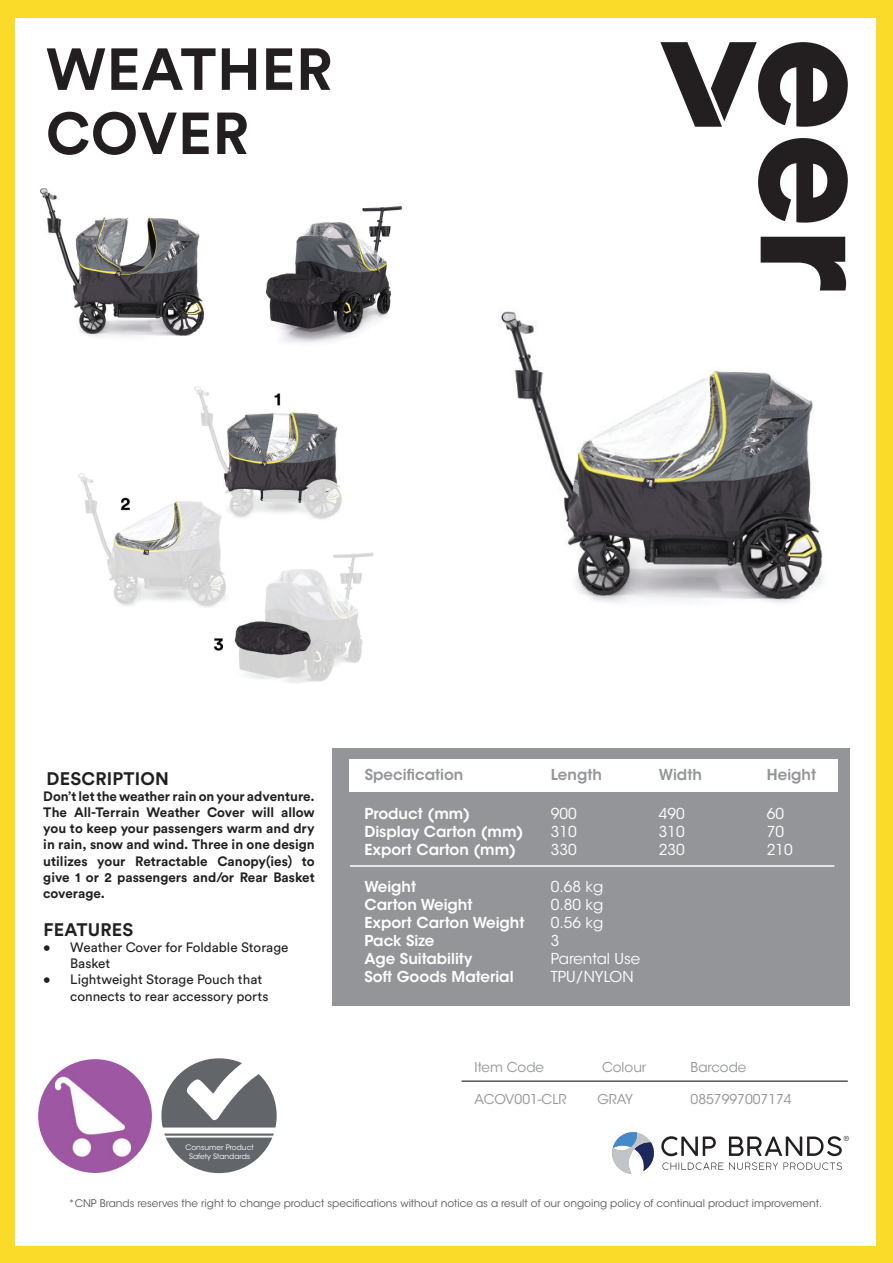
<style>
.page{position:relative;width:893px;height:1263px;background:#fadb29}
.page>*{position:absolute;margin:0;border:0;box-sizing:border-box;transform-origin:0 0}
.t1{font:700 58.5px/64.2px "Circular Std";letter-spacing:.01em;color:#231f20}
.t2{font:700 18px "Circular Std";letter-spacing:.01em;color:#231f20}
.t3{font:600 15px/18px "ITC Avant Garde Std";color:#fff}
.t4{font:15px/18px "ITC Avant Garde Std";color:#fff}
.t5{font:600 15px "ITC Avant Garde Std";color:#939598}
.t6{font:700 13.5px/16.2px "Circular Std";color:#231f20;text-align:justify}
.t7{font:13.5px/16.2px "Circular Std";color:#231f20}
.t8{font:13.5px "ITC Avant Garde Std";color:#939598}
.t9{font:10.5px "ITC Avant Garde Std";color:#57585a}
.t10{font:7.5px/9px "ITC Avant Garde Std";color:#fff;text-align:center}
</style>
<div class="page">
<div style="left:15px;top:18px;width:861px;height:1227px;background:#fff"></div>
<svg style="left:661px;top:1136px;width:55px;height:20px"></svg>
<svg style="left:662px;top:1162px;width:61px;height:8px"></svg>
<svg style="left:729px;top:1162px;width:113px;height:8px"></svg>
<svg style="left:729px;top:1136px;width:120px;height:20px"></svg>
<svg style="left:612px;top:1132px;width:42px;height:42px"></svg>
<hr style="left:462px;top:1080px;width:386px;height:2px;background:#57585a">
<div style="left:332px;top:748px;width:518px;height:258px;background:#939598"></div>
<hr style="left:350px;top:865px;width:484px;height:2px;background:#fff">
<div style="left:350px;top:759px;width:488px;height:33px;background:#fff"></div>
<div style="left:161px;top:1058px;width:116px;height:115px;background:#62656a;border-radius:50%"></div>
<div style="left:161px;top:1127px;width:116px;height:6px;background:#fff"></div>
<hr style="left:161px;top:1136px;width:116px;height:1px;background:#fff">
<svg style="left:185px;top:1058px;width:77px;height:62px"></svg>
<img style="left:38px;top:1059px;width:114px;height:114px;border-radius:57px">
<svg style="left:660px;top:42px;width:188px;height:85px"></svg>
<svg style="left:758px;top:138px;width:90px;height:85px"></svg>
<svg style="left:761px;top:237px;width:85px;height:53px"></svg>
<img style="left:501px;top:311px;width:323px;height:293px">
<img style="left:265px;top:206px;width:137px;height:137px">
<img style="left:78px;top:386px;width:296px;height:297px">
<img style="left:40px;top:188px;width:165px;height:149px">
<h1 class="t1" style="left:46px;top:36px;width:288px">WEATHER<br>COVER</h1>
<h2 class="t2" style="left:47px;top:767px;width:124px">DESCRIPTION</h2>
<p class="t6" style="left:43px;top:788px;width:273px">Don’t let the weather rain on your adventure.<br>The All-Terrain Weather Cover will allow you to keep your passengers warm and dry in rain, snow and wind. Three in one design utilizes your Retractable Canopy(ies) to give 1 or 2 passengers and/or Rear Basket coverage.</p>
<h2 class="t2" style="left:43px;top:918px;width:91px">FEATURES</h2>
<p class="t7" style="left:70px;top:939px;width:220px;text-indent:-27px">• Weather Cover for Foldable Storage<br>Basket</p>
<p class="t7" style="left:70px;top:971px;width:200px;text-indent:-27px">• Lightweight Storage Pouch that connects to rear accessory ports</p>
<p class="t10" style="left:185px;top:1143px;width:70px">Consumer Product<br>Safety Standards</p>
<p class="t5" style="left:365px;top:765px;width:100px">Specification</p>
<p class="t5" style="left:551px;top:765px;width:53px">Length</p>
<p class="t5" style="left:659px;top:765px;width:45px">Width</p>
<p class="t5" style="left:767px;top:765px;width:51px">Height</p>
<p class="t4" style="left:551px;top:805px;width:27px">900</p>
<p class="t4" style="left:659px;top:805px;width:27px">490</p>
<p class="t4" style="left:767px;top:805px;width:19px">60</p>
<p class="t4" style="left:551px;top:823px;width:27px">310</p>
<p class="t4" style="left:659px;top:823px;width:27px">310</p>
<p class="t4" style="left:767px;top:823px;width:19px">70</p>
<p class="t4" style="left:551px;top:841px;width:27px">330</p>
<p class="t4" style="left:659px;top:841px;width:27px">230</p>
<p class="t4" style="left:767px;top:841px;width:27px">210</p>
<p class="t3" style="left:364px;top:805px;width:161px">Product (mm)<br>Display Carton (mm)<br>Export Carton (mm)</p>
<p class="t3" style="left:364px;top:878px;width:162px">Weight<br>Carton Weight<br>Export Carton Weight<br>Pack Size<br>Age Suitability<br>Soft Goods Material</p>
<p class="t4" style="left:551px;top:878px;width:91px">0.68 kg<br>0.80 kg<br>0.56 kg<br>3<br>Parental Use<br>TPU/NYLON</p>
<p class="t8" style="left:475px;top:1059px;width:71px">Item Code</p>
<p class="t8" style="left:602px;top:1059px;width:46px">Colour</p>
<p class="t8" style="left:691px;top:1059px;width:57px">Barcode</p>
<p class="t8" style="left:475px;top:1091px;width:93px">ACOV001-CLR</p>
<p class="t8" style="left:597px;top:1091px;width:37px">GRAY</p>
<p class="t8" style="left:691px;top:1091px;width:103px">0857997007174</p>
<p class="t9" style="left:68px;top:1196px;width:755px">*CNP Brands reserves the right to change product specifications without notice as a result of our ongoing policy of continual product improvement.</p>
</div>
